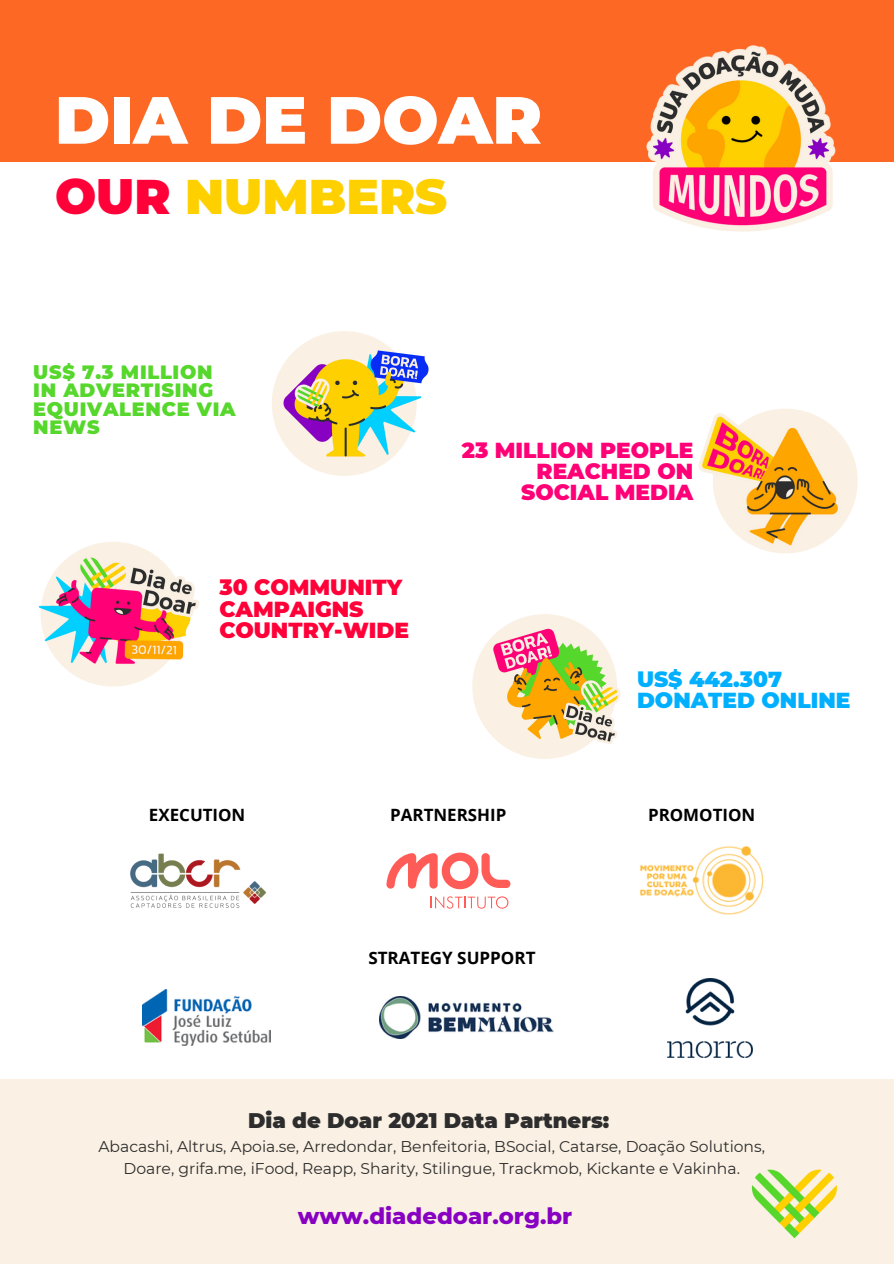
<style>
.page{position:relative;width:894px;height:1264px;background:#fff}
.page>*{position:absolute;margin:0;border:0;box-sizing:border-box;transform-origin:0 0}
.t1{font:900 66.6px "Montserrat";color:#fff}
.t2{font:900 48.6px "Montserrat";color:#fed000}
.t3{font:800 22.65px "Montserrat";color:#8800c2}
.t4{font:900 21.75px/20.9px "Montserrat";color:#f07;text-align:right}
.t5{font:900 21.75px/21.5px "Montserrat";color:#ff0038}
.t6{font:900 21.75px/20.9px "Montserrat";color:#00b0ff}
.t7{font:900 21.15px "Montserrat";color:#2d2d2d}
.t8{font:900 19.2px/18.5px "Montserrat";letter-spacing:.035em;color:#56d72b}
.t9{font:700 16.95px "Open Sans";color:#000}
.t10{font:15.6px/21.5px "Montserrat";color:#2d2d2d;text-align:center}
.s1{color:#ff0038}
</style>
<div class="page">
<div style="left:0;top:0;width:893px;height:161px;background:#fd6925"></div>
<img style="left:631px;top:45px;width:218px;height:187px">
<div style="left:0;top:1079px;width:893px;height:184px;background:#faf0e3"></div>
<img style="left:142px;top:989px;width:128px;height:56px">
<img style="left:379px;top:996px;width:174px;height:42px">
<img style="left:130px;top:853px;width:137px;height:55px">
<svg style="left:430px;top:896px;width:78px;height:12px"></svg>
<svg style="left:386px;top:852px;width:124px;height:37px"></svg>
<img style="left:640px;top:845px;width:123px;height:70px">
<img style="left:751px;top:1169px;width:86px;height:70px">
<img style="left:667px;top:978px;width:85px;height:79px">
<svg style="left:272px;top:331px;width:113px;height:145px"></svg>
<img style="left:281px;top:344px;width:148px;height:119px">
<svg style="left:65px;top:542px;width:96px;height:144px"></svg>
<img style="left:38px;top:549px;width:161px;height:119px">
<svg style="left:851px;top:452px;width:6px;height:59px"></svg>
<img style="left:698px;top:409px;width:153px;height:145px">
<svg style="left:472px;top:614px;width:107px;height:145px"></svg>
<img style="left:488px;top:622px;width:133px;height:128px">
<h1 class="t1" style="left:55px;top:79px;width:488px">DIA DE DOAR</h1>
<h2 class="t2" style="left:55px;top:166px;width:393px"><span class="s1">OUR</span> NUMBERS</h2>
<p class="t8" style="left:33px;top:363px;width:204px">US$ 7.3 MILLION<br>IN ADVERTISING<br>EQUIVALENCE VIA<br>NEWS</p>
<h3 class="t5" style="left:219px;top:576px;width:191px">30 COMMUNITY<br>CAMPAIGNS<br>COUNTRY-WIDE</h3>
<h3 class="t4" style="left:462px;top:440px;width:233px">23 MILLION PEOPLE<br>REACHED ON<br>SOCIAL MEDIA</h3>
<h3 class="t6" style="left:636px;top:669px;width:215px">US$ 442.307<br>DONATED ONLINE</h3>
<p class="t9" style="left:149px;top:802px;width:98px">EXECUTION</p>
<p class="t9" style="left:390px;top:802px;width:118px">PARTNERSHIP</p>
<p class="t9" style="left:648px;top:802px;width:109px">PROMOTION</p>
<p class="t9" style="left:368px;top:945px;width:169px">STRATEGY SUPPORT</p>
<h3 class="t7" style="left:248px;top:1107px;width:363px">Dia de Doar 2021 Data Partners:</h3>
<p class="t10" style="left:98px;top:1135px;width:668px">Abacashi, Altrus, Apoia.se, Arredondar, Benfeitoria, BSocial, Catarse, Doação Solutions,<br>Doare, grifa.me, iFood, Reapp, Sharity, Stilingue, Trackmob, Kickante e Vakinha.</p>
<h3 class="t3" style="left:298px;top:1201px;width:276px">www.diadedoar.org.br</h3>
</div>
